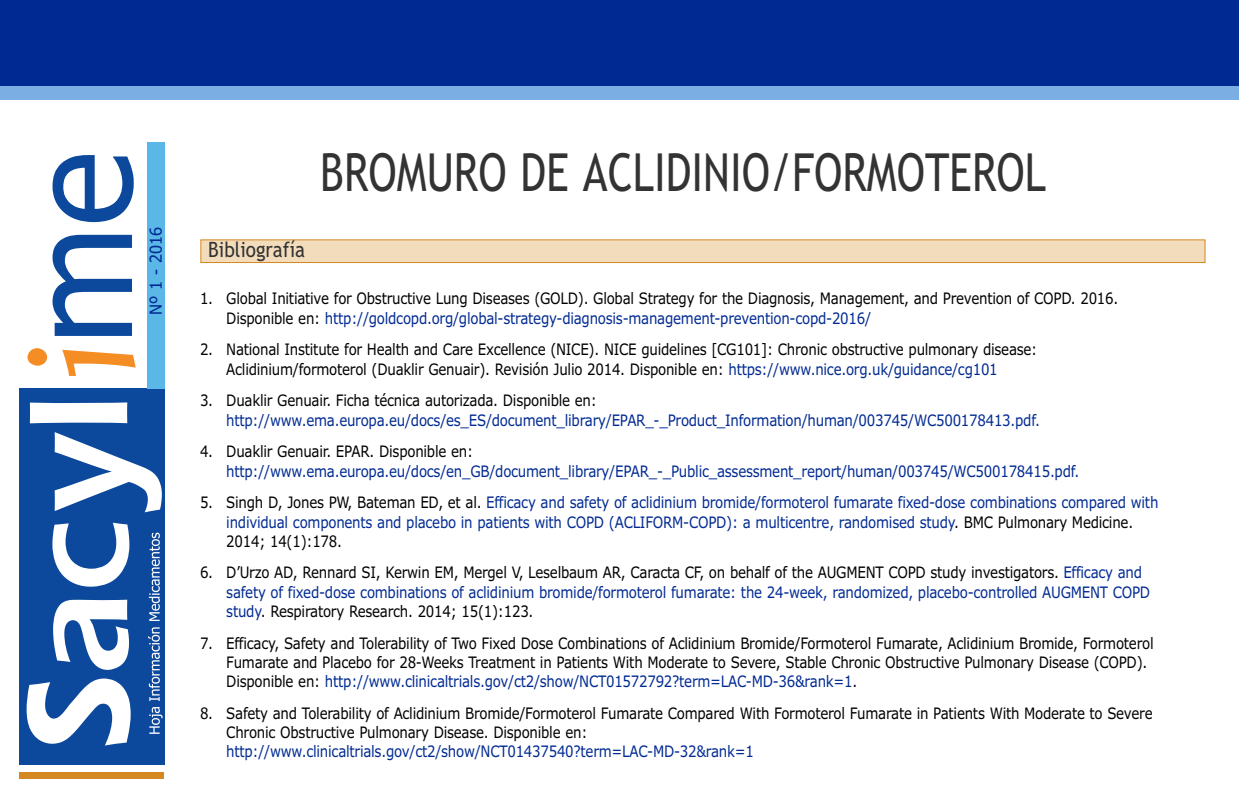
<style>
.page{position:relative;width:1239px;height:812px;background:#fff}
.page>*{position:absolute;margin:0;border:0;box-sizing:border-box;transform-origin:0 0}
.t1{font:52.5px "Trebuchet MS";color:#333;scale:.8 1}
.t2{font:21px "Trebuchet MS";color:#333;scale:.9 1}
.t3{font:16.45px "Tahoma";color:#002a92}
.t4{font:15.75px/19.2px "Verdana";letter-spacing:-.02em;color:#000;scale:.85 1}
.t5{font:15.75px/19.2px "Verdana";letter-spacing:-.02em;color:#002a92;scale:.85 1}
.s1{color:#002a92}
.s2{color:#000}
</style>
<div class="page">
<div style="left:20px;top:388px;width:144px;height:376px;background:#0c499c"></div>
<div style="left:147px;top:142px;width:17px;height:246px;background:#5bb7e7"></div>
<svg style="left:149px;top:707px;width:13px;height:26px"></svg>
<svg style="left:148px;top:627px;width:12px;height:73px"></svg>
<svg style="left:149px;top:532px;width:11px;height:88px"></svg>
<svg style="left:27px;top:348px;width:109px;height:28px"></svg>
<svg style="left:52px;top:235px;width:80px;height:101px"></svg>
<svg style="left:52px;top:155px;width:82px;height:67px"></svg>
<svg style="left:26px;top:678px;width:105px;height:68px"></svg>
<svg style="left:53px;top:599px;width:76px;height:70px"></svg>
<svg style="left:55px;top:432px;width:107px;height:80px"></svg>
<svg style="left:30px;top:402px;width:97px;height:21px;background:#f2f5fa"></svg>
<svg style="left:52px;top:522px;width:78px;height:65px"></svg>
<div style="left:20px;top:771px;width:144px;height:7px;background:#d38920"></div>
<div style="left:0;top:0;width:1238px;height:86px;background:#002a92"></div>
<div style="left:0;top:86px;width:1238px;height:14px;background:#7bafe4"></div>
<div style="left:201px;top:240px;width:1003px;height:22px;background:#f2dcbc"></div>
<p class="t3" style="left:146px;top:314px;width:89px;rotate:-90deg">Nº 1 - 2016</p>
<h1 class="t1" style="left:320px;top:142px;width:908px">BROMURO DE ACLIDINIO/FORMOTEROL</h1>
<h2 class="t2" style="left:208px;top:237px;width:109px">Bibliografía</h2>
<p class="t4" style="left:226px;top:290px;width:1050px;text-indent:-26px">1. Global Initiative for Obstructive Lung Diseases (GOLD). Global Strategy for the Diagnosis, Management, and Prevention of COPD. 2016.<br>Disponible en: <span class="s1">http://goldcopd.org/global-strategy-diagnosis-management-prevention-copd-2016/</span></p>
<p class="t4" style="left:226px;top:341px;width:955px;text-indent:-26px">2. National Institute for Health and Care Excellence (NICE). NICE guidelines [CG101]: Chronic obstructive pulmonary disease:<br>Aclidinium/formoterol (Duaklir Genuair). Revisión Julio 2014. Disponible en: <span class="s1">https://www.nice.org.uk/guidance/cg101</span></p>
<p class="t4" style="left:200px;top:392px;width:468px">3. Duaklir Genuair. Ficha técnica autorizada. Disponible en:</p>
<p class="t5" style="left:226px;top:411px;width:958px">http://www.ema.europa.eu/docs/es_ES/document_library/EPAR_-_Product_Information/human/003745/WC500178413.pdf.</p>
<p class="t4" style="left:200px;top:443px;width:323px">4. Duaklir Genuair. EPAR. Disponible en:</p>
<p class="t5" style="left:226px;top:462px;width:1004px">http://www.ema.europa.eu/docs/en_GB/document_library/EPAR_-_Public_assessment_report/human/003745/WC500178415.pdf.</p>
<p class="t5" style="left:226px;top:494px;width:1097px;text-indent:-26px"><span class="s2">5. Singh D, Jones PW, Bateman ED, et al.</span> Efficacy and safety of aclidinium bromide/formoterol fumarate fixed-dose combinations compared with individual components and placebo in patients with COPD (ACLIFORM-COPD): a multicentre, randomised study<span class="s2">. BMC Pulmonary Medicine.<br>2014; 14(1):178.</span></p>
<p class="t4" style="left:226px;top:564px;width:1088px;text-indent:-26px">6. D’Urzo AD, Rennard SI, Kerwin EM, Mergel V, Leselbaum AR, Caracta CF, on behalf of the AUGMENT COPD study investigators. <span class="s1">Efficacy and safety of fixed-dose combinations of aclidinium bromide/formoterol fumarate: the 24-week, randomized, placebo-controlled AUGMENT COPD study</span>. Respiratory Research. 2014; 15(1):123.</p>
<p class="t4" style="left:226px;top:634px;width:1092px;text-indent:-26px">7. Efficacy, Safety and Tolerability of Two Fixed Dose Combinations of Aclidinium Bromide/Formoterol Fumarate, Aclidinium Bromide, Formoterol<br>Fumarate and Placebo for 28-Weeks Treatment in Patients With Moderate to Severe, Stable Chronic Obstructive Pulmonary Disease (COPD).<br>Disponible en: <span class="s1">http://www.clinicaltrials.gov/ct2/show/NCT01572792?term=LAC-MD-36&amp;rank=1</span>.</p>
<p class="t4" style="left:226px;top:704px;width:1091px;text-indent:-26px">8. Safety and Tolerability of Aclidinium Bromide/Formoterol Fumarate Compared With Formoterol Fumarate in Patients With Moderate to Severe<br>Chronic Obstructive Pulmonary Disease. Disponible en:</p>
<p class="t5" style="left:226px;top:743px;width:622px">http://www.clinicaltrials.gov/ct2/show/NCT01437540?term=LAC-MD-32&amp;rank=1</p>
</div>
